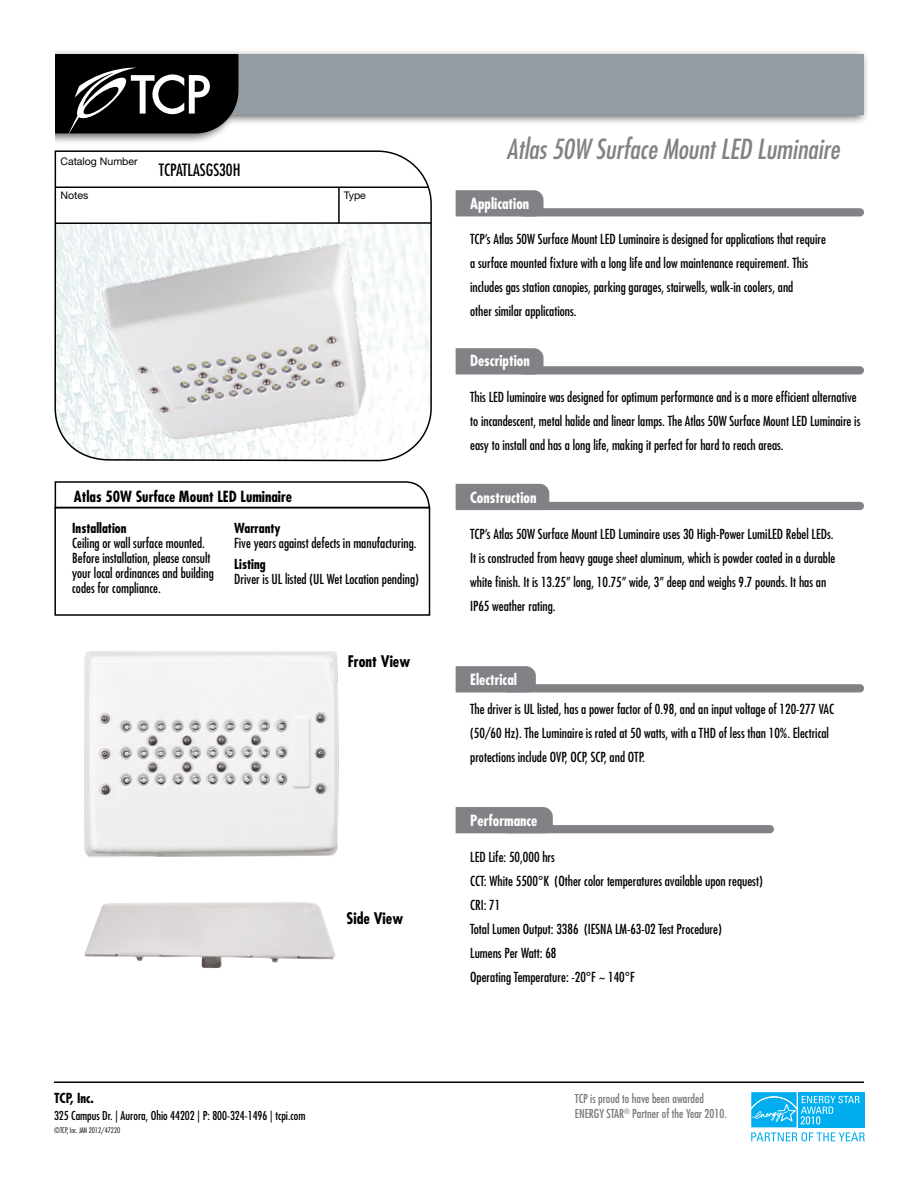
<style>
.page{position:relative;width:918px;height:1188px;background:#fff}
.page>*{position:absolute;margin:0;border:0;box-sizing:border-box;transform-origin:0 0}
.t1{font:italic condensed 27px "Futura Std";color:#808285}
.t2{font:condensed 16.5px "Futura Std";color:#000}
.t3{font:700 condensed 15.6px "Futura Std";color:#000}
.t4{font:700 condensed 15px "Futura Std";color:#fff}
.t5{font:700 condensed 15px "Futura Std";color:#000}
.t6{font:condensed 13.5px/24px "Futura Std";color:#000}
.t7{font:700 condensed 13.5px "Futura Std";color:#000}
.t8{font:condensed 12px/15px "Futura Std";color:#77787b}
.t9{font:condensed 12px "Futura Std";color:#000}
.t10{font:10.5px "Helvetica Neue LT Std";color:#000}
.t11{font:300 condensed 7.5px "Futura Std";color:#000}
</style>
<div class="page">
<div style="left:41px;top:49px;width:828px;height:96px;background:#000;opacity:.6"></div>
<div style="left:75px;top:54px;width:789px;height:60px;background:#949ca1"></div>
<svg style="left:54px;top:54px;width:184px;height:81px;background:#2c2c2c"></svg>
<div style="left:14px;top:44px;width:40px;height:108px;background:#fff"></div>
<svg style="left:751px;top:1092px;width:114px;height:49px"></svg>
<hr style="left:54px;top:1081px;width:810px;height:2px;background:#000">
<svg style="left:54px;top:150px;width:378px;height:312px"></svg>
<svg style="left:54px;top:481px;width:377px;height:28px"></svg>
<div style="left:456px;top:348px;width:88px;height:26px;background:#808285"></div>
<div style="left:518px;top:366px;width:346px;height:8px;background:#808285;border-radius:4px"></div>
<div style="left:456px;top:484px;width:93px;height:26px;background:#808285"></div>
<div style="left:518px;top:502px;width:346px;height:8px;background:#808285;border-radius:4px"></div>
<div style="left:456px;top:666px;width:80px;height:26px;background:#808285"></div>
<div style="left:503px;top:684px;width:361px;height:8px;background:#808285;border-radius:4px"></div>
<div style="left:456px;top:807px;width:97px;height:26px;background:#808285"></div>
<div style="left:503px;top:825px;width:271px;height:8px;background:#808285;border-radius:4px"></div>
<div style="left:456px;top:190px;width:88px;height:26px;background:#808285"></div>
<div style="left:518px;top:208px;width:346px;height:8px;background:#808285;border-radius:4px"></div>
<img style="left:97px;top:240px;width:275px;height:205px">
<img style="left:84px;top:651px;width:255px;height:207px">
<img style="left:84px;top:902px;width:252px;height:66px">
<p class="t10" style="left:60px;top:155px;width:79px">Catalog Number</p>
<p class="t10" style="left:60px;top:189px;width:29px">Notes</p>
<p class="t10" style="left:344px;top:189px;width:23px">Type</p>
<p class="t2" style="left:159px;top:160px;width:83px">TCPATLASGS30H</p>
<p class="t5" style="left:74px;top:487px;width:220px">Atlas 50W Surface Mount LED Luminaire</p>
<p class="t7" style="left:72px;top:520px;width:56px">Installation</p>
<p class="t6" style="left:72px;top:535px;width:143px;line-height:15px">Ceiling or wall surface mounted.<br>Before installation, please consult your local ordinances and building codes for compliance.</p>
<p class="t7" style="left:234px;top:520px;width:48px">Warranty</p>
<p class="t6" style="left:234px;top:531px;width:184px">Five years against defects in manufacturing.</p>
<p class="t7" style="left:234px;top:556px;width:33px">Listing</p>
<p class="t6" style="left:234px;top:567px;width:186px">Driver is UL listed (UL Wet Location pending)</p>
<p class="t3" style="left:348px;top:652px;width:64px">Front View</p>
<p class="t3" style="left:347px;top:908px;width:58px">Side View</p>
<h1 class="t1" style="left:507px;top:133px;width:335px">Atlas 50W Surface Mount LED Luminaire</h1>
<p class="t4" style="left:470px;top:194px;width:61px">Application</p>
<p class="t6" style="left:470px;top:227px;width:357px">TCP’s Atlas 50W Surface Mount LED Luminaire is designed for applications that require a surface mounted fixture with a long life and low maintenance requirement. This includes gas station canopies, parking garages, stairwells, walk-in coolers, and<br>other similar applications.</p>
<p class="t4" style="left:470px;top:351px;width:61px">Description</p>
<p class="t6" style="left:470px;top:385px;width:392px">This LED luminaire was designed for optimum performance and is a more efficient alternative to incandescent, metal halide and linear lamps. The Atlas 50W Surface Mount LED Luminaire is easy to install and has a long life, making it perfect for hard to reach areas.</p>
<p class="t4" style="left:470px;top:488px;width:68px">Construction</p>
<p class="t6" style="left:470px;top:522px;width:367px">TCP’s Atlas 50W Surface Mount LED Luminaire uses 30 High-Power LumiLED Rebel LEDs.<br>It is constructed from heavy gauge sheet aluminum, which is powder coated in a durable white finish. It is 13.25” long, 10.75” wide, 3” deep and weighs 9.7 pounds. It has an IP65 weather rating.</p>
<p class="t4" style="left:470px;top:670px;width:48px">Electrical</p>
<p class="t6" style="left:470px;top:697px;width:365px">The driver is UL listed, has a power factor of 0.98, and an input voltage of 120-277 VAC (50/60 Hz). The Luminaire is rated at 50 watts, with a THD of less than 10%. Electrical protections include OVP, OCP, SCP, and OTP.</p>
<p class="t4" style="left:470px;top:811px;width:69px">Performance</p>
<p class="t6" style="left:470px;top:845px;width:294px">LED Life: 50,000 hrs<br>CCT: White 5500°K (Other color temperatures available upon request)<br>CRI: 71<br>Total Lumen Output: 3386 (IESNA LM-63-02 Test Procedure)<br>Lumens Per Watt: 68<br>Operating Temperature: -20°F ~ 140°F</p>
<p class="t7" style="left:54px;top:1090px;width:41px">TCP, Inc.</p>
<p class="t8" style="left:575px;top:1091px;width:153px">TCP is proud to have been awarded<br>ENERGY STAR<sup>®</sup> Partner of the Year 2010.</p>
<p class="t9" style="left:54px;top:1108px;width:253px">325 Campus Dr. | Aurora, Ohio 44202 | P: 800-324-1496 | tcpi.com</p>
<p class="t11" style="left:54px;top:1125px;width:68px">©TCP, Inc. JAN 2012/47220</p>
</div>
